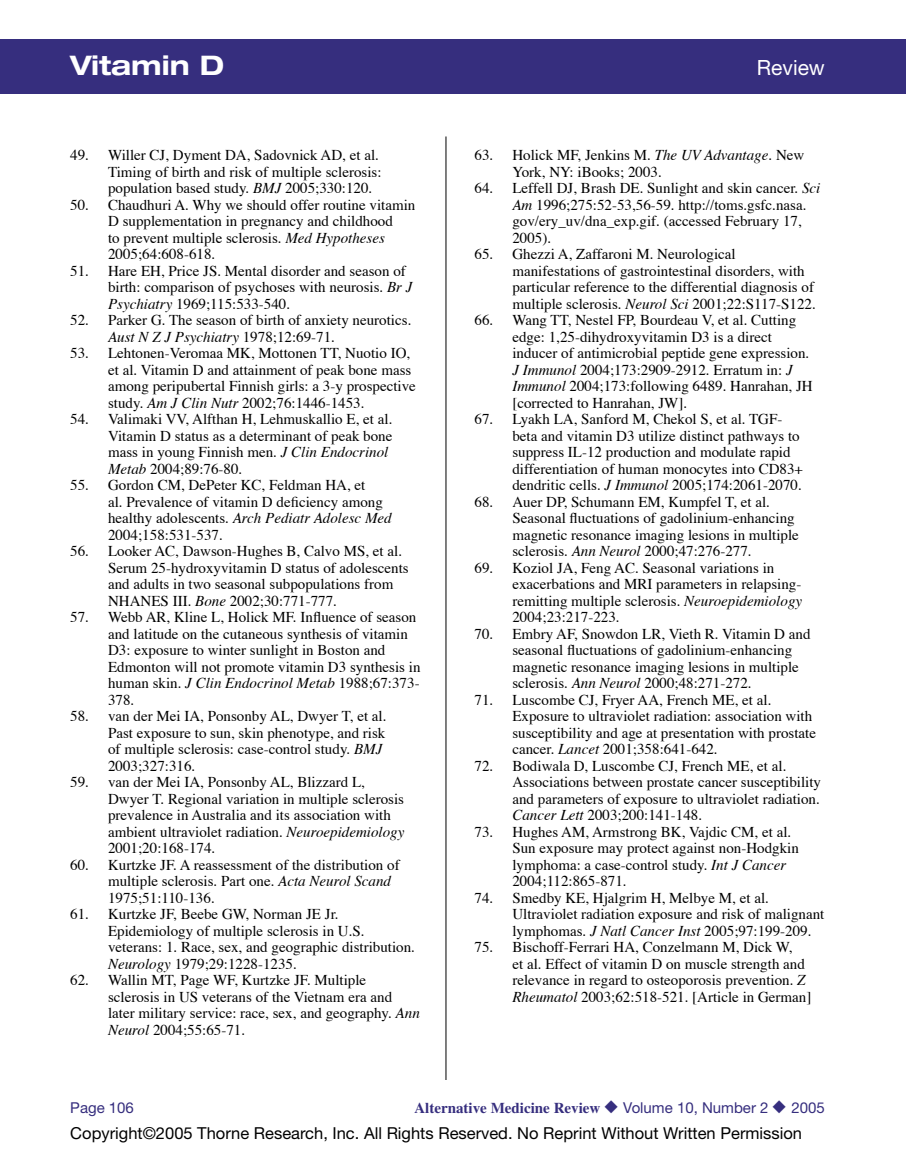
<style>
.page{position:relative;width:906px;height:1161px;background:#fff}
.page>*{position:absolute;margin:0;border:0;box-sizing:border-box;transform-origin:0 0}
.t1{font:700 expanded 27px "Helvetica Neue";color:#fff}
.t2{font:21px "Helvetica Neue";color:#fff}
.t3{font:16.5px "Helvetica Neue";color:#000}
.t4{font:15px/16.5px "Times";color:#000}
.t5{font:700 15px "Times";color:#362e7e}
.t6{font:15px "Helvetica Neue";color:#362e7e}
.s1{font-style:italic}
.s2{font-family:"Helvetica Neue";font-weight:400}
</style>
<div class="page">
<div style="left:0;top:39px;width:905px;height:55px;background:#362e7e"></div>
<hr style="left:445px;top:136px;width:1px;height:944px;background:#000">
<hr style="left:905px;top:39px;width:1px;height:55px;background:#362e7e">
<h1 class="t1" style="left:70px;top:48px;width:155px">Vitamin D</h1>
<h2 class="t2" style="left:756px;top:55px;width:70px">Review</h2>
<p class="t4" style="left:108px;top:148px;width:275px;text-indent:-38px">49. Willer CJ, Dyment DA, Sadovnick AD, et al.<br>Timing of birth and risk of multiple sclerosis: population based study. <span class="s1">BMJ</span> 2005;330:120.</p>
<p class="t4" style="left:108px;top:197px;width:308px;text-indent:-38px">50. Chaudhuri A. Why we should offer routine vitamin D supplementation in pregnancy and childhood<br>to prevent multiple sclerosis. <span class="s1">Med Hypotheses </span>2005;64:608-618.</p>
<p class="t4" style="left:108px;top:263px;width:306px;text-indent:-38px">51. Hare EH, Price JS. Mental disorder and season of birth: comparison of psychoses with neurosis. <span class="s1">Br J<br>Psychiatry</span> 1969;115:533-540.</p>
<p class="t4" style="left:108px;top:313px;width:304px;text-indent:-38px">52. Parker G. The season of birth of anxiety neurotics.<br><span class="s1">Aust N Z J Psychiatry</span> 1978;12:69-71.</p>
<p class="t4" style="left:108px;top:346px;width:309px;text-indent:-38px">53. Lehtonen-Veromaa MK, Mottonen TT, Nuotio IO, et al. Vitamin D and attainment of peak bone mass among peripubertal Finnish girls: a 3-y prospective study. <span class="s1">Am J Clin Nutr</span> 2002;76:1446-1453.</p>
<p class="t4" style="left:108px;top:412px;width:286px;text-indent:-38px">54. Valimaki VV, Alfthan H, Lehmuskallio E, et al.<br>Vitamin D status as a determinant of peak bone mass in young Finnish men. <span class="s1">J Clin Endocrinol Metab</span> 2004;89:76-80.</p>
<p class="t4" style="left:108px;top:478px;width:285px;text-indent:-38px">55. Gordon CM, DePeter KC, Feldman HA, et<br>al. Prevalence of vitamin D deficiency among healthy adolescents. <span class="s1">Arch Pediatr Adolesc Med </span>2004;158:531-537.</p>
<p class="t4" style="left:108px;top:544px;width:302px;text-indent:-38px">56. Looker AC, Dawson-Hughes B, Calvo MS, et al.<br>Serum 25-hydroxyvitamin D status of adolescents and adults in two seasonal subpopulations from NHANES III. <span class="s1">Bone</span> 2002;30:771-777.</p>
<p class="t4" style="left:108px;top:610px;width:314px;text-indent:-38px">57. Webb AR, Kline L, Holick MF. Influence of season and latitude on the cutaneous synthesis of vitamin D3: exposure to winter sunlight in Boston and Edmonton will not promote vitamin D3 synthesis in human skin. <span class="s1">J Clin Endocrinol Metab</span> 1988;67:373- 378.</p>
<p class="t4" style="left:108px;top:709px;width:280px;text-indent:-38px">58. van der Mei IA, Ponsonby AL, Dwyer T, et al.<br>Past exposure to sun, skin phenotype, and risk of multiple sclerosis: case-control study. <span class="s1">BMJ </span>2003;327:316.</p>
<p class="t4" style="left:108px;top:775px;width:298px;text-indent:-38px">59. van der Mei IA, Ponsonby AL, Blizzard L, Dwyer T. Regional variation in multiple sclerosis prevalence in Australia and its association with ambient ultraviolet radiation. <span class="s1">Neuroepidemiology </span>2001;20:168-174.</p>
<p class="t4" style="left:108px;top:857px;width:293px;text-indent:-38px">60. Kurtzke JF. A reassessment of the distribution of multiple sclerosis. Part one. <span class="s1">Acta Neurol Scand<br></span>1975;51:110-136.</p>
<p class="t4" style="left:108px;top:907px;width:308px;text-indent:-38px">61. Kurtzke JF, Beebe GW, Norman JE Jr.<br>Epidemiology of multiple sclerosis in U.S. veterans: 1. Race, sex, and geographic distribution.<br><span class="s1">Neurology</span> 1979;29:1228-1235.</p>
<p class="t4" style="left:108px;top:973px;width:313px;text-indent:-38px">62. Wallin MT, Page WF, Kurtzke JF. Multiple sclerosis in US veterans of the Vietnam era and later military service: race, sex, and geography. <span class="s1">Ann Neurol</span> 2004;55:65-71.</p>
<p class="t4" style="left:512px;top:148px;width:293px;text-indent:-38px">63. Holick MF, Jenkins M. <span class="s1">The UV Advantage</span>. New<br>York, NY: iBooks; 2003.</p>
<p class="t4" style="left:512px;top:181px;width:309px;text-indent:-38px">64. Leffell DJ, Brash DE. Sunlight and skin cancer. <span class="s1">Sci Am</span> 1996;275:52-53,56-59. http://toms.gsfc.nasa. gov/ery_uv/dna_exp.gif. (accessed February 17, 2005).</p>
<p class="t4" style="left:512px;top:247px;width:305px;text-indent:-38px">65. Ghezzi A, Zaffaroni M. Neurological manifestations of gastrointestinal disorders, with particular reference to the differential diagnosis of multiple sclerosis. <span class="s1">Neurol Sci</span> 2001;22:S117-S122.</p>
<p class="t4" style="left:512px;top:313px;width:301px;text-indent:-38px">66. Wang TT, Nestel FP, Bourdeau V, et al. Cutting edge: 1,25-dihydroxyvitamin D3 is a direct inducer of antimicrobial peptide gene expression.<br><span class="s1">J Immunol</span> 2004;173:2909-2912. Erratum in: <span class="s1">J Immunol</span> 2004;173:following 6489. Hanrahan, JH [corrected to Hanrahan, JW].</p>
<p class="t4" style="left:512px;top:412px;width:292px;text-indent:-38px">67. Lyakh LA, Sanford M, Chekol S, et al. TGF&shy;beta and vitamin D3 utilize distinct pathways to suppress IL-12 production and modulate rapid differentiation of human monocytes into CD83+ dendritic cells. <span class="s1">J Immunol</span> 2005;174:2061-2070.</p>
<p class="t4" style="left:512px;top:494px;width:288px;text-indent:-38px">68. Auer DP, Schumann EM, Kumpfel T, et al.<br>Seasonal fluctuations of gadolinium-enhancing magnetic resonance imaging lesions in multiple sclerosis. <span class="s1">Ann Neurol</span> 2000;47:276-277.</p>
<p class="t4" style="left:512px;top:560px;width:291px;text-indent:-38px">69. Koziol JA, Feng AC. Seasonal variations in exacerbations and MRI parameters in relapsing&shy;remitting multiple sclerosis. <span class="s1">Neuroepidemiology </span>2004;23:217-223.</p>
<p class="t4" style="left:512px;top:626px;width:299px;text-indent:-38px">70. Embry AF, Snowdon LR, Vieth R. Vitamin D and seasonal fluctuations of gadolinium-enhancing magnetic resonance imaging lesions in multiple sclerosis. <span class="s1">Ann Neurol</span> 2000;48:271-272.</p>
<p class="t4" style="left:512px;top:692px;width:305px;text-indent:-38px">71. Luscombe CJ, Fryer AA, French ME, et al.<br>Exposure to ultraviolet radiation: association with susceptibility and age at presentation with prostate cancer. <span class="s1">Lancet</span> 2001;358:641-642.</p>
<p class="t4" style="left:512px;top:758px;width:310px;text-indent:-38px">72. Bodiwala D, Luscombe CJ, French ME, et al.<br>Associations between prostate cancer susceptibility and parameters of exposure to ultraviolet radiation.<br><span class="s1">Cancer Lett</span> 2003;200:141-148.</p>
<p class="t4" style="left:512px;top:824px;width:288px;text-indent:-38px">73. Hughes AM, Armstrong BK, Vajdic CM, et al.<br>Sun exposure may protect against non-Hodgkin lymphoma: a case-control study. <span class="s1">Int J Cancer </span>2004;112:865-871.</p>
<p class="t4" style="left:512px;top:890px;width:313px;text-indent:-38px">74. Smedby KE, Hjalgrim H, Melbye M, et al.<br>Ultraviolet radiation exposure and risk of malignant lymphomas. <span class="s1">J Natl Cancer Inst</span> 2005;97:199-209.</p>
<p class="t4" style="left:512px;top:940px;width:300px;text-indent:-38px">75. Bischoff-Ferrari HA, Conzelmann M, Dick W,<br>et al. Effect of vitamin D on muscle strength and relevance in regard to osteoporosis prevention. <span class="s1">Z Rheumatol</span> 2003;62:518-521. [Article in German]</p>
<p class="t6" style="left:70px;top:1099px;width:65px">Page 106</p>
<p class="t5" style="left:414px;top:1099px;width:412px">Alternative Medicine Review ◆ <span class="s2">Volume 10, Number 2</span> ◆ <span class="s2">2005</span></p>
<p class="t3" style="left:70px;top:1124px;width:733px">Copyright©2005 Thorne Research, Inc. All Rights Reserved. No Reprint Without Written Permission</p>
</div>
